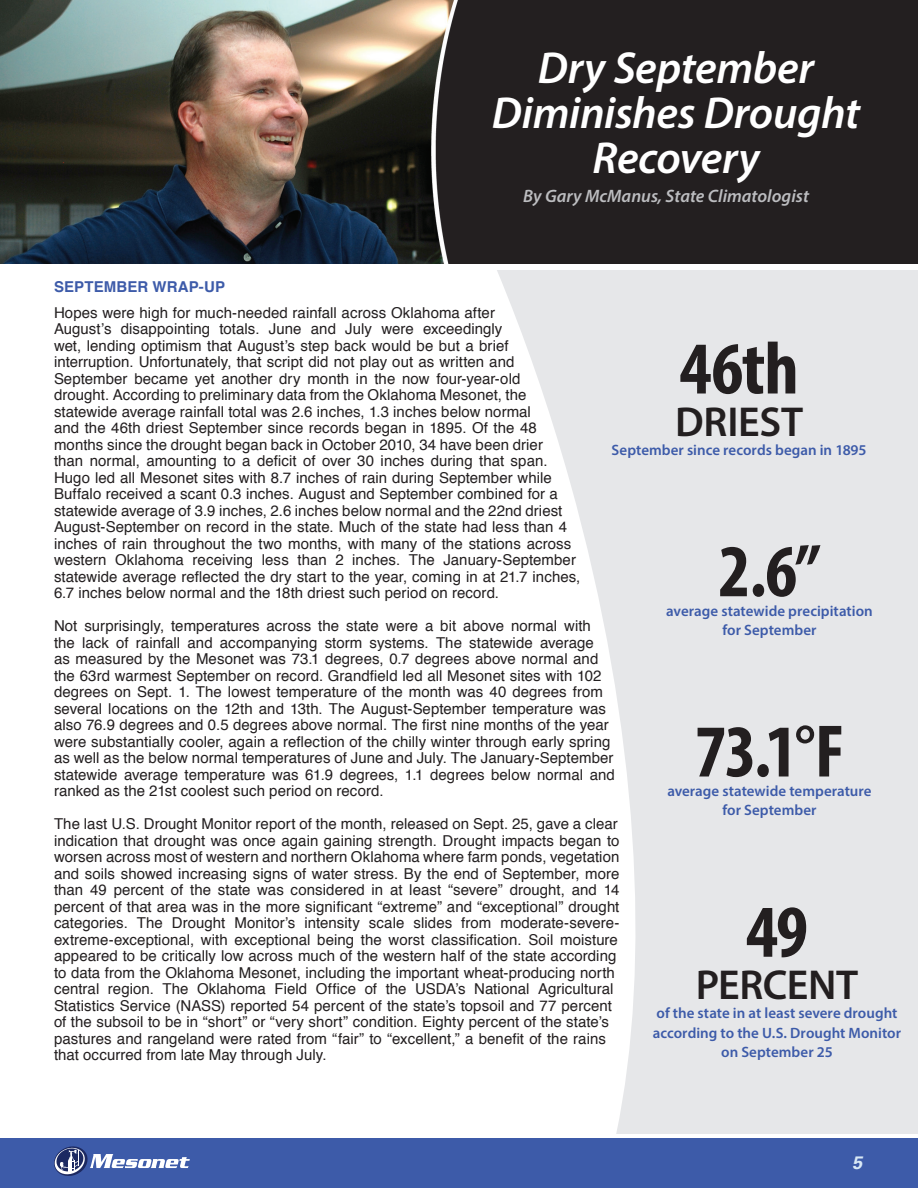
<style>
.page{position:relative;width:918px;height:1188px;background:#fff}
.page>*{position:absolute;margin:0;border:0;box-sizing:border-box;transform-origin:0 0}
.t1{font:700 condensed 75px "Myriad Pro";letter-spacing:-.02em;color:#231f20}
.t2{font:italic 600 45px/45px "Myriad Pro";letter-spacing:-.01em;color:#fff;text-align:center}
.t3{font:600 42px "Myriad Pro";letter-spacing:-.005em;color:#231f20}
.t4{font:italic 600 18px "Myriad Pro";color:#bcbdc0}
.t5{font:italic 700 18px "Univers";color:#d9e9f6}
.t6{font:15px/16.5px "Helvetica";letter-spacing:.005em;color:#231f20}
.t7{font:600 15px/19.5px "Myriad Pro";color:#3d5ba9;text-align:center}
.t8{font:700 15px "Helvetica";letter-spacing:.005em;color:#3d5ba9}
</style>
<div class="page">
<div style="left:0;top:1138px;width:918px;height:50px;background:#3d5ba9"></div>
<svg style="left:54px;top:1146px;width:136px;height:30px"></svg>
<img style="left:0;top:0;width:918px;height:264px">
<svg style="left:497px;top:270px;width:421px;height:864px;fill:#e6e7e9"></svg>
<p class="t2" style="left:492px;top:45px;width:370px">Dry September<br>Diminishes Drought<br>Recovery</p>
<p class="t4" style="left:523px;top:185px;width:287px">By Gary McManus, State Climatologist</p>
<p class="t8" style="left:54px;top:275px;width:173px">SEPTEMBER WRAP-UP</p>
<p class="t6" style="left:54px;top:304px;width:528px">Hopes were high for much-needed rainfall across Oklahoma after<br>August’s disappointing totals. June and July were exceedingly<br>wet, lending optimism that August’s step back would be but a brief interruption. Unfortunately, that script did not play out as written and September became yet another dry month in the now four-year-old<br>drought. According to preliminary data from the Oklahoma Mesonet, the statewide average rainfall total was 2.6 inches, 1.3 inches below normal<br>and the 46th driest September since records began in 1895. Of the 48 months since the drought began back in October 2010, 34 have been drier<br>than normal, amounting to a deficit of over 30 inches during that span.<br>Hugo led all Mesonet sites with 8.7 inches of rain during September while Buffalo received a scant 0.3 inches. August and September combined for a statewide average of 3.9 inches, 2.6 inches below normal and the 22nd driest August-September on record in the state. Much of the state had less than 4 inches of rain throughout the two months, with many of the stations across western Oklahoma receiving less than 2 inches. The January-September statewide average reflected the dry start to the year, coming in at 21.7 inches, 6.7 inches below normal and the 18th driest such period on record.</p>
<p class="t6" style="left:54px;top:618px;width:562px">Not surprisingly, temperatures across the state were a bit above normal with the lack of rainfall and accompanying storm systems. The statewide average<br>as measured by the Mesonet was 73.1 degrees, 0.7 degrees above normal and the 63rd warmest September on record. Grandfield led all Mesonet sites with 102 degrees on Sept. 1. The lowest temperature of the month was 40 degrees from several locations on the 12th and 13th. The August-September temperature was also 76.9 degrees and 0.5 degrees above normal. The first nine months of the year were substantially cooler, again a reflection of the chilly winter through early spring as well as the below normal temperatures of June and July. The January-September statewide average temperature was 61.9 degrees, 1.1 degrees below normal and ranked as the 21st coolest such period on record.</p>
<p class="t6" style="left:54px;top:816px;width:567px">The last U.S. Drought Monitor report of the month, released on Sept. 25, gave a clear indication that drought was once again gaining strength. Drought impacts began to worsen across most of western and northern Oklahoma where farm ponds, vegetation and soils showed increasing signs of water stress. By the end of September, more than 49 percent of the state was considered in at least “severe” drought, and 14 percent of that area was in the more significant “extreme” and “exceptional” drought categories. The Drought Monitor’s intensity scale slides from moderate-severe&shy;extreme-exceptional, with exceptional being the worst classification. Soil moisture appeared to be critically low across much of the western half of the state according to data from the Oklahoma Mesonet, including the important wheat-producing north central region. The Oklahoma Field Office of the USDA’s National Agricultural Statistics Service (NASS) reported 54 percent of the state’s topsoil and 77 percent of the subsoil to be in “short” or “very short” condition. Eighty percent of the state’s pastures and rangeland were rated from “fair” to “excellent,” a benefit of the rains that occurred from late May through July.</p>
<p class="t1" style="left:680px;top:322px;width:121px">46th</p>
<p class="t3" style="left:675px;top:395px;width:129px">DRIEST</p>
<p class="t7" style="left:612px;top:440px;width:256px">September since records began in 1895</p>
<p class="t1" style="left:718px;top:524px;width:104px">2.6”</p>
<p class="t7" style="left:666px;top:601px;width:208px">average statewide precipitation</p>
<p class="t7" style="left:722px;top:620px;width:96px">for September</p>
<p class="t1" style="left:695px;top:705px;width:151px">73.1°F</p>
<p class="t7" style="left:667px;top:781px;width:206px">average statewide temperature for September</p>
<p class="t1" style="left:746px;top:885px;width:63px">49</p>
<p class="t3" style="left:696px;top:958px;width:164px">PERCENT</p>
<p class="t7" style="left:653px;top:1003px;width:250px">of the state in at least severe drought according to the U.S. Drought Monitor on September 25</p>
<p class="t5" style="left:852px;top:1152px;width:12px">5</p>
</div>
